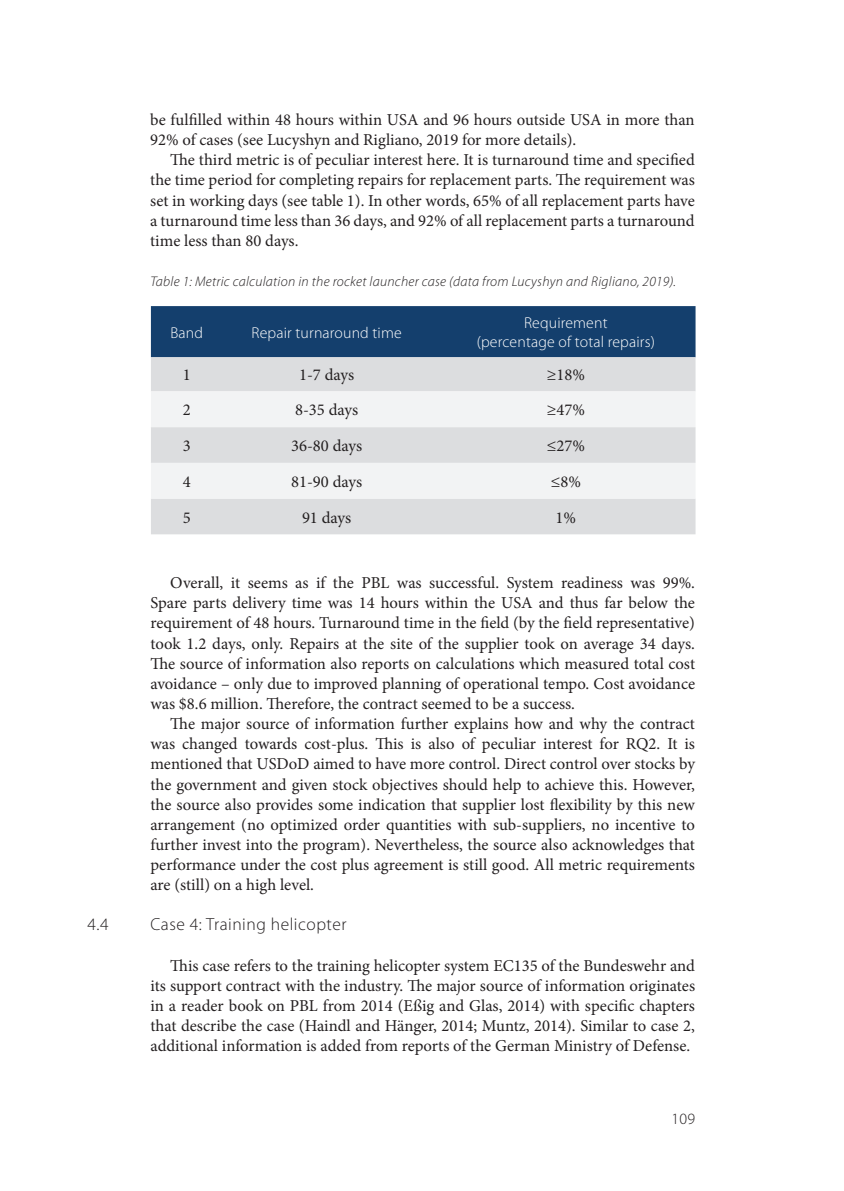
<style>
.page{position:relative;width:844px;height:1191px;background:#fff}
.page>*{position:absolute;margin:0;border:0;box-sizing:border-box;transform-origin:0 0}
.t1{font:300 17.5px "Myriad Pro";letter-spacing:.03em;color:#231f20}
.t2{font:16.62px/20.1px "Minion Pro";color:#231f20;text-align:justify}
.t3{font:300 15.75px/19.2px "Myriad Pro";letter-spacing:.01em;color:#fff;text-align:center}
.t4{font:300 15.75px "Myriad Pro";color:#231f20}
.t5{font:italic 300 14px "Myriad Pro";letter-spacing:.02em;color:#231f20}
</style>
<div class="page">
<div style="left:151px;top:306px;width:544px;height:51px;background:#143f6d"></div>
<div style="left:151px;top:357px;width:544px;height:177px;background:#dcdddf"></div>
<svg style="left:151px;top:391px;width:544px;height:107px;fill:#f2f3f4"></svg>
<p class="t1" style="left:87px;top:915px;width:20px">4.4</p>
<p class="t2" style="left:150px;top:110px;width:546px">be fulfilled within 48 hours within USA and 96 hours outside USA in more than<br>92% of cases (see Lucyshyn and Rigliano, 2019 for more details).</p>
<p class="t2" style="left:150px;top:150px;width:546px;text-indent:20px">The third metric is of peculiar interest here. It is turnaround time and specified the time period for completing repairs for replacement parts. The requirement was set in working days (see table 1). In other words, 65% of all replacement parts have a turnaround time less than 36 days, and 92% of all replacement parts a turnaround time less than 80 days.</p>
<p class="t5" style="left:150px;top:274px;width:527px">Table 1: Metric calculation in the rocket launcher case (data from Lucyshyn and Rigliano, 20 19).</p>
<p class="t3" style="left:170px;top:323px;width:34px">Band</p>
<p class="t3" style="left:251px;top:323px;width:152px">Repair turnaround time</p>
<p class="t3" style="left:476px;top:313px;width:180px">Requirement<br>(percentage of total repairs)</p>
<p class="t2" style="left:183px;top:365px;width:9px">1</p>
<p class="t2" style="left:299px;top:365px;width:57px">1-7 days</p>
<p class="t2" style="left:546px;top:365px;width:40px">≥18%</p>
<p class="t2" style="left:183px;top:400px;width:9px">2</p>
<p class="t2" style="left:295px;top:400px;width:65px">8-35 days</p>
<p class="t2" style="left:546px;top:400px;width:40px">≥47%</p>
<p class="t2" style="left:183px;top:436px;width:9px">3</p>
<p class="t2" style="left:291px;top:436px;width:73px">36-80 days</p>
<p class="t2" style="left:546px;top:436px;width:40px">≤27%</p>
<p class="t2" style="left:183px;top:471px;width:9px">4</p>
<p class="t2" style="left:291px;top:471px;width:73px">81-90 days</p>
<p class="t2" style="left:550px;top:471px;width:32px">≤8%</p>
<p class="t2" style="left:183px;top:507px;width:9px">5</p>
<p class="t2" style="left:302px;top:507px;width:51px">91 days</p>
<p class="t2" style="left:555px;top:507px;width:22px">1%</p>
<p class="t2" style="left:150px;top:573px;width:546px;text-indent:20px">Overall, it seems as if the PBL was successful. System readiness was 99%.<br>Spare parts delivery time was 14 hours within the USA and thus far below the requirement of 48 hours. Turnaround time in the field (by the field representative) took 1.2 days, only. Repairs at the site of the supplier took on average 34 days.<br>The source of information also reports on calculations which measured total cost avoidance – only due to improved planning of operational tempo. Cost avoidance was $8.6 million. Therefore, the contract seemed to be a success.</p>
<p class="t2" style="left:150px;top:714px;width:546px;text-indent:20px">The major source of information further explains how and why the contract was changed towards cost-plus. This is also of peculiar interest for RQ2. It is mentioned that USDoD aimed to have more control. Direct control over stocks by the government and given stock objectives should help to achieve this. However, the source also provides some indication that supplier lost flexibility by this new arrangement (no optimized order quantities with sub-suppliers, no incentive to further invest into the program). Nevertheless, the source also acknowledges that performance under the cost plus agreement is still good. All metric requirements are (still) on a high level.</p>
<p class="t1" style="left:150px;top:915px;width:197px">Case 4: Training helicopter</p>
<p class="t2" style="left:150px;top:955px;width:546px;text-indent:20px">This case refers to the training helicopter system EC135 of the Bundeswehr and its support contract with the industry. The major source of information originates in a reader book on PBL from 2014 (Eßig and Glas, 2014) with specific chapters that describe the case (Haindl and Hänger, 2014; Muntz, 2014). Similar to case 2, additional information is added from reports of the German Ministry of Defense.</p>
<p class="t4" style="left:671px;top:1110px;width:25px">109</p>
</div>
